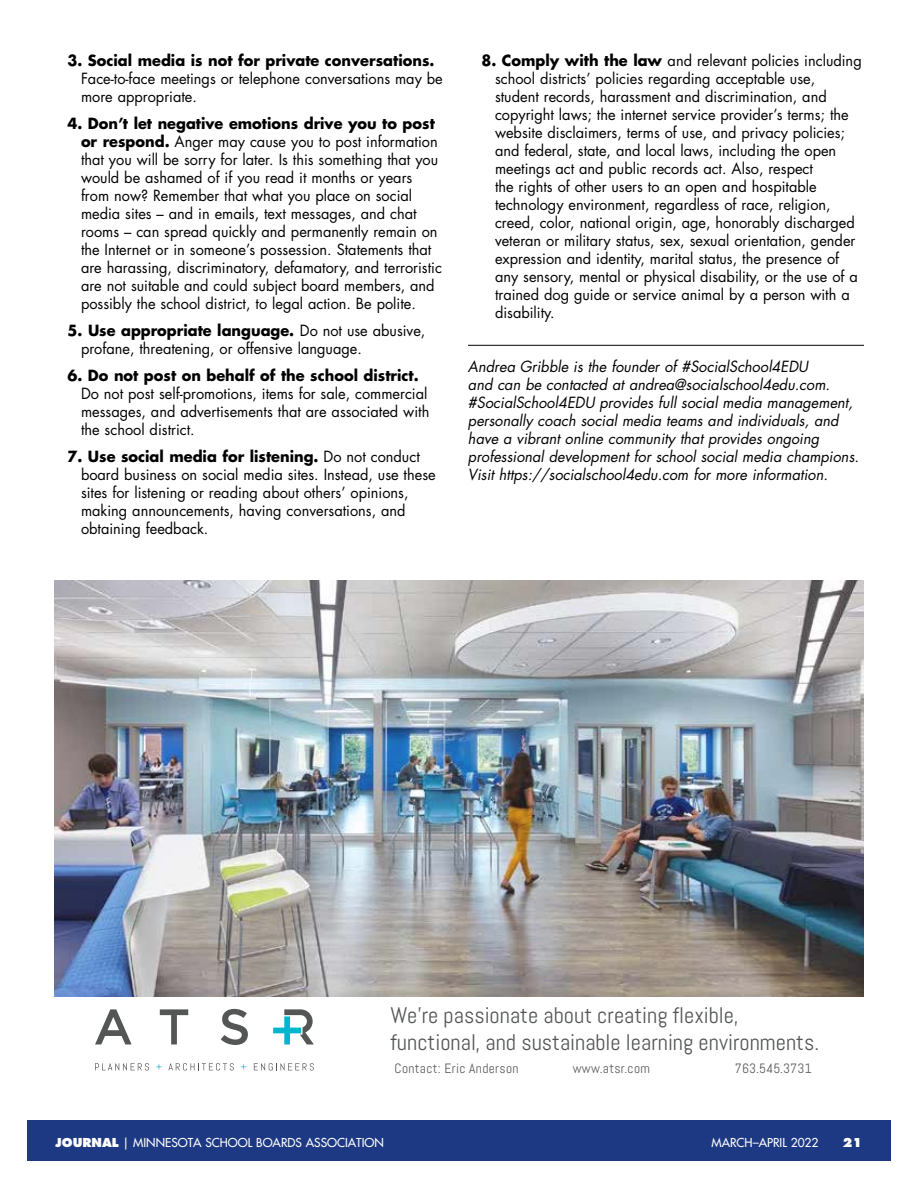
<style>
.page{position:relative;width:918px;height:1188px;background:#fff}
.page>*{position:absolute;margin:0;border:0;box-sizing:border-box;transform-origin:0 0}
.t1{font:22.5px/27px "Abel";color:#545555}
.t2{font:15px/18px "Futura";color:#000}
.t3{font:italic 15px/18px "Futura";color:#000}
.t4{font:700 15px "Futura";color:#000}
.t5{font:13.5px "Abel";letter-spacing:.025em;color:#5b5c5c}
.t6{font:12px "Futura";color:#fff}
.t7{font:800 12px "Futura";color:#fff}
.s1{font-weight:700}
.s2{font-weight:800}
</style>
<div class="page">
<hr style="left:468px;top:345px;width:396px;height:1px;background:#000">
<img style="left:54px;top:580px;width:810px;height:417px">
<svg style="left:221px;top:1009px;width:27px;height:36px"></svg>
<svg style="left:95px;top:1009px;width:37px;height:35px"></svg>
<svg style="left:160px;top:1009px;width:28px;height:35px"></svg>
<svg style="left:273px;top:1009px;width:41px;height:35px"></svg>
<svg style="left:95px;top:1063px;width:54px;height:8px"></svg>
<svg style="left:156px;top:1064px;width:5px;height:5px"></svg>
<svg style="left:168px;top:1063px;width:66px;height:8px"></svg>
<svg style="left:241px;top:1064px;width:5px;height:5px"></svg>
<svg style="left:254px;top:1063px;width:60px;height:8px"></svg>
<div style="left:27px;top:1120px;width:864px;height:41px;background:#1e3983"></div>
<p class="t4" style="left:68px;top:50px;width:368px">3. Social media is not for private conversations.</p>
<p class="t2" style="left:81px;top:70px;width:363px">Face-to-face meetings or telephone conversations may be more appropriate.</p>
<p class="t2" style="left:81px;top:115px;width:362px;text-indent:-14px"><span class="s1">4. Don’t let negative emotions drive you to post or respond.</span> Anger may cause you to post information that you will be sorry for later. Is this something that you would be ashamed of if you read it months or years from now? Remember that what you place on social media sites – and in emails, text messages, and chat rooms – can spread quickly and permanently remain on the Internet or in someone’s possession. Statements that are harassing, discriminatory, defamatory, and terroristic are not suitable and could subject board members, and possibly the school district, to legal action. Be polite.</p>
<p class="t2" style="left:81px;top:322px;width:346px;text-indent:-14px"><span class="s1">5. Use appropriate language.</span> Do not use abusive, profane, threatening, or offensive language.</p>
<p class="t4" style="left:68px;top:365px;width:353px">6. Do not post on behalf of the school district.</p>
<p class="t2" style="left:81px;top:385px;width:350px">Do not post self-promotions, items for sale, commercial messages, and advertisements that are associated with the school district.</p>
<p class="t2" style="left:81px;top:447px;width:356px;text-indent:-14px"><span class="s1">7. Use social media for listening.</span> Do not conduct board business on social media sites. Instead, use these sites for listening or reading about others’ opinions, making announcements, having conversations, and obtaining feedback.</p>
<p class="t2" style="left:495px;top:52px;width:368px;text-indent:-14px"><span class="s1">8. Comply with the law</span> and relevant policies including school districts’ policies regarding acceptable use, student records, harassment and discrimination, and copyright laws; the internet service provider’s terms; the website disclaimers, terms of use, and privacy policies; and federal, state, and local laws, including the open meetings act and public records act. Also, respect<br>the rights of other users to an open and hospitable technology environment, regardless of race, religion, creed, color, national origin, age, honorably discharged veteran or military status, sex, sexual orientation, gender expression and identity, marital status, the presence of any sensory, mental or physical disability, or the use of a trained dog guide or service animal by a person with a disability.</p>
<p class="t3" style="left:468px;top:358px;width:392px">Andrea Gribble is the founder of #SocialSchool4EDU<br>and can be contacted at andrea@socialschool4edu.com. #SocialSchool4EDU provides full social media management, personally coach social media teams and individuals, and have a vibrant online community that provides ongoing professional development for school social media champions.<br>Visit https://socialschool4edu.com for more information.</p>
<h1 class="t1" style="left:391px;top:1002px;width:430px">We’re passionate about creating flexible, functional, and sustainable learning environments.</h1>
<p class="t5" style="left:395px;top:1060px;width:126px">Contact: Eric Anderson</p>
<p class="t5" style="left:573px;top:1060px;width:79px">www.atsr.com</p>
<p class="t5" style="left:735px;top:1060px;width:78px">763.545.3731</p>
<p class="t6" style="left:56px;top:1135px;width:330px"><span class="s2">JOURNAL</span> | MINNESOTA SCHOOL BOARDS ASSOCIATION</p>
<p class="t6" style="left:711px;top:1135px;width:109px">MARCH–APRIL 2022</p>
<p class="t7" style="left:843px;top:1134px;width:21px">21</p>
</div>
